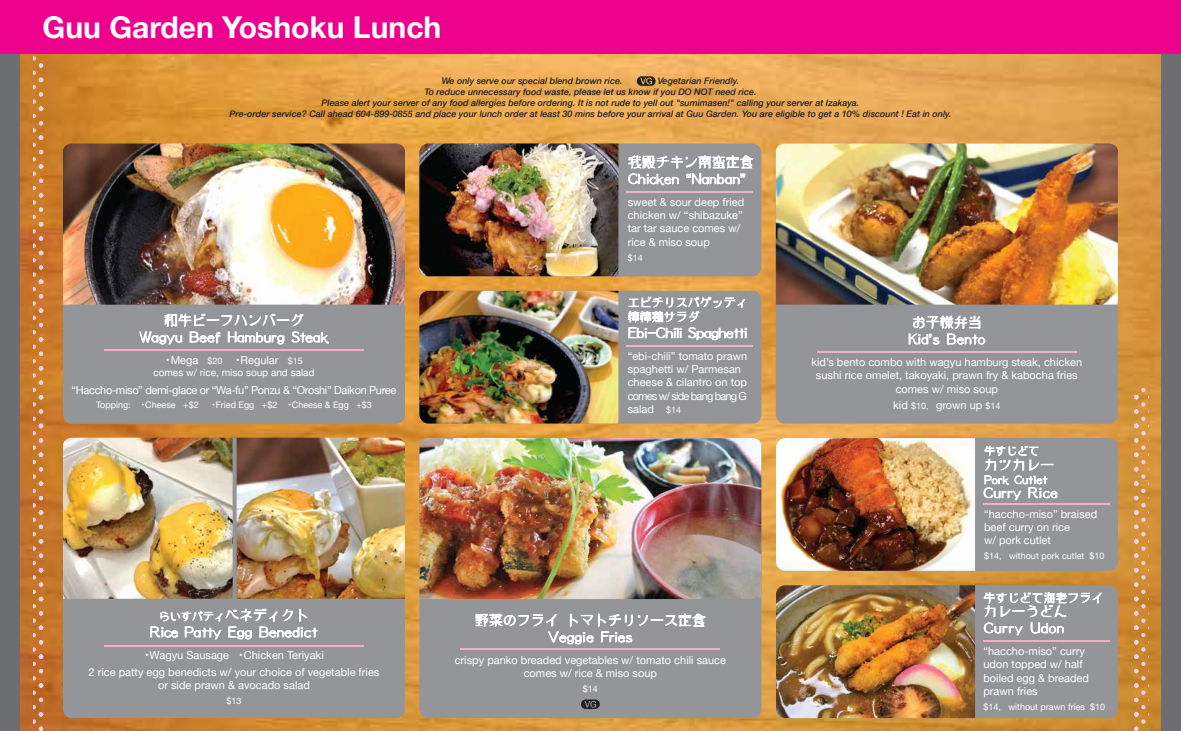
<style>
.page{position:relative;width:1181px;height:731px;background:#fff}
.page>*{position:absolute;margin:0;border:0;box-sizing:border-box;transform-origin:0 0}
.t1{font:700 30px "Helvetica Neue";color:#fff}
.t2{font:11px/13.2px "Helvetica Neue";color:#fff}
.t3{font:11px "Helvetica Neue";letter-spacing:-.03em;color:#fff}
.t4{font:10px "Helvetica Neue";color:#fff}
.t5{font:italic 500 9px "Helvetica Neue";color:#231f20}
.t6{font:9px "Helvetica Neue";color:#fff}
.s1{font-family:"Koz Go Pr 6 N"}
.s2{font-size:9px}
</style>
<div class="page">
<img style="left:20px;top:54px;width:1140px;height:676px">
<svg style="left:1133px;top:387px;width:16px;height:343px;background:#d4964e"></svg>
<svg style="left:34px;top:54px;width:9px;height:676px;background:#ce8549"></svg>
<div style="left:1160px;top:0;width:20px;height:730px;background:#6d6e71"></div>
<div style="left:0;top:0;width:20px;height:730px;background:#6d6e71"></div>
<div style="left:775px;top:585px;width:342px;height:132px;background:#939598;border-radius:9px"></div>
<img style="left:775px;top:585px;width:199px;height:132px">
<div style="left:419px;top:437px;width:342px;height:280px;background:#939598;border-radius:9px"></div>
<img style="left:419px;top:437px;width:342px;height:161px">
<svg style="left:638px;top:613px;width:67px;height:13px"></svg>
<svg style="left:475px;top:613px;width:157px;height:30px"></svg>
<svg style="left:581px;top:699px;width:18px;height:9px"></svg>
<div style="left:775px;top:143px;width:342px;height:280px;background:#939598;border-radius:9px"></div>
<img style="left:775px;top:143px;width:342px;height:161px">
<svg style="left:983px;top:592px;width:118px;height:24px"></svg>
<svg style="left:983px;top:622px;width:39px;height:12px"></svg>
<svg style="left:1030px;top:622px;width:33px;height:11px"></svg>
<div style="left:63px;top:144px;width:342px;height:279px;background:#939598;border-radius:9px"></div>
<img style="left:63px;top:143px;width:342px;height:161px">
<div style="left:63px;top:437px;width:342px;height:280px;background:#939598;border-radius:9px"></div>
<img style="left:63px;top:437px;width:342px;height:161px">
<div style="left:419px;top:143px;width:342px;height:133px;background:#939598;border-radius:9px"></div>
<img style="left:419px;top:143px;width:199px;height:133px">
<div style="left:419px;top:290px;width:342px;height:133px;background:#939598;border-radius:9px"></div>
<img style="left:419px;top:290px;width:199px;height:133px">
<div style="left:775px;top:437px;width:342px;height:133px;background:#939598;border-radius:9px"></div>
<img style="left:775px;top:437px;width:199px;height:133px">
<svg style="left:636px;top:76px;width:19px;height:10px"></svg>
<div style="left:232px;top:437px;width:5px;height:163px;background:#939598"></div>
<div style="left:0;top:0;width:1180px;height:54px;background:#ec008c"></div>
<svg style="left:139px;top:313px;width:189px;height:31px"></svg>
<hr style="left:104px;top:349px;width:259px;height:1px;background:#f7aec0">
<svg style="left:150px;top:608px;width:167px;height:31px"></svg>
<hr style="left:104px;top:644px;width:259px;height:1px;background:#f7aec0">
<svg style="left:628px;top:297px;width:118px;height:43px"></svg>
<hr style="left:626px;top:345px;width:126px;height:1px;background:#f7aec0">
<svg style="left:983px;top:445px;width:74px;height:54px"></svg>
<hr style="left:983px;top:503px;width:126px;height:1px;background:#f7aec0">
<hr style="left:983px;top:639px;width:126px;height:1px;background:#f7aec0">
<hr style="left:460px;top:648px;width:259px;height:1px;background:#f7aec0">
<svg style="left:908px;top:316px;width:76px;height:28px"></svg>
<hr style="left:817px;top:352px;width:259px;height:1px;background:#f7aec0">
<svg style="left:628px;top:155px;width:125px;height:30px"></svg>
<hr style="left:626px;top:192px;width:126px;height:1px;background:#f7aec0">
<h1 class="t1" style="left:43px;top:3px;width:400px">Guu Garden Yoshoku Lunch</h1>
<p class="t5" style="left:441px;top:73px;width:182px">We only serve our special blend brown rice.</p>
<p class="t5" style="left:657px;top:73px;width:83px">Vegetarian Friendly.</p>
<p class="t5" style="left:424px;top:84px;width:334px">To reduce unnecessary food waste, please let us know if you DO NOT need rice.</p>
<p class="t5" style="left:321px;top:95px;width:539px">Please alert your server of any food allergies before ordering. It is not rude to yell out "sumimasen!" calling your server at Izakaya.</p>
<p class="t5" style="left:229px;top:106px;width:723px">Pre-order service? Call ahead 604-899-0855 and place your lunch order at least 30 mins before your arrival at Guu Garden. You are eligible to get a 10% discount ! Eat in only.</p>
<p class="t2" style="left:162px;top:354px;width:142px"><span class="s1">・</span>Mega <span class="s2">$20</span> <span class="s1">・</span>Regular <span class="s2">$15</span></p>
<p class="t4" style="left:153px;top:365px;width:163px">comes w/ rice, miso soup and salad</p>
<p class="t3" style="left:71px;top:382px;width:326px">“Haccho-miso” demi-glace or “Wa-fu” Ponzu &amp; “Oroshi” Daikon Puree</p>
<p class="t6" style="left:96px;top:398px;width:277px">Topping: <span class="s1">・</span>Cheese +$2 <span class="s1">・</span>Fried Egg +$2 <span class="s1">・</span>Cheese &amp; Egg +$3</p>
<p class="t2" style="left:627px;top:196px;width:118px">sweet &amp; sour deep fried chicken w/ “shibazuke” tar tar sauce comes w/ rice &amp; miso soup</p>
<p class="t6" style="left:627px;top:251px;width:17px">$14</p>
<p class="t2" style="left:627px;top:350px;width:121px">“ebi-chili” tomato prawn spaghetti w/ Parmesan cheese &amp; cilantro on top comes w/ side bang bang G salad <span class="s2">$14</span></p>
<p class="t2" style="left:88px;top:647px;width:292px;line-height:17px;text-align:center"><span class="s1">・</span>Wagyu Sausage <span class="s1">・</span>Chicken Teriyaki<br>2 rice patty egg benedicts w/ your choice of vegetable fries</p>
<p class="t2" style="left:158px;top:679px;width:153px">or side prawn &amp; avocado salad</p>
<p class="t6" style="left:226px;top:694px;width:17px">$13</p>
<p class="t2" style="left:454px;top:653px;width:273px;text-align:center">crispy panko breaded vegetables w/ tomato chili sauce comes w/ rice &amp; miso soup</p>
<p class="t6" style="left:582px;top:682px;width:17px">$14</p>
<p class="t2" style="left:811px;top:356px;width:272px;text-align:center">kid’s bento combo with wagyu hamburg steak, chicken sushi rice omelet, takoyaki, prawn fry &amp; kabocha fries comes w/ miso soup</p>
<p class="t2" style="left:893px;top:398px;width:109px">kid <span class="s2">$10,</span> grown up <span class="s2">$14</span></p>
<p class="t2" style="left:983px;top:507px;width:115px">“haccho-miso” braised beef curry on rice<br>w/ pork cutlet</p>
<p class="t6" style="left:983px;top:549px;width:122px">$14, without pork cutlet $10</p>
<p class="t2" style="left:983px;top:644px;width:107px">“haccho-miso” curry udon topped w/ half boiled egg &amp; breaded prawn fries</p>
<p class="t6" style="left:983px;top:699px;width:123px">$14, without prawn fries $10</p>
</div>
